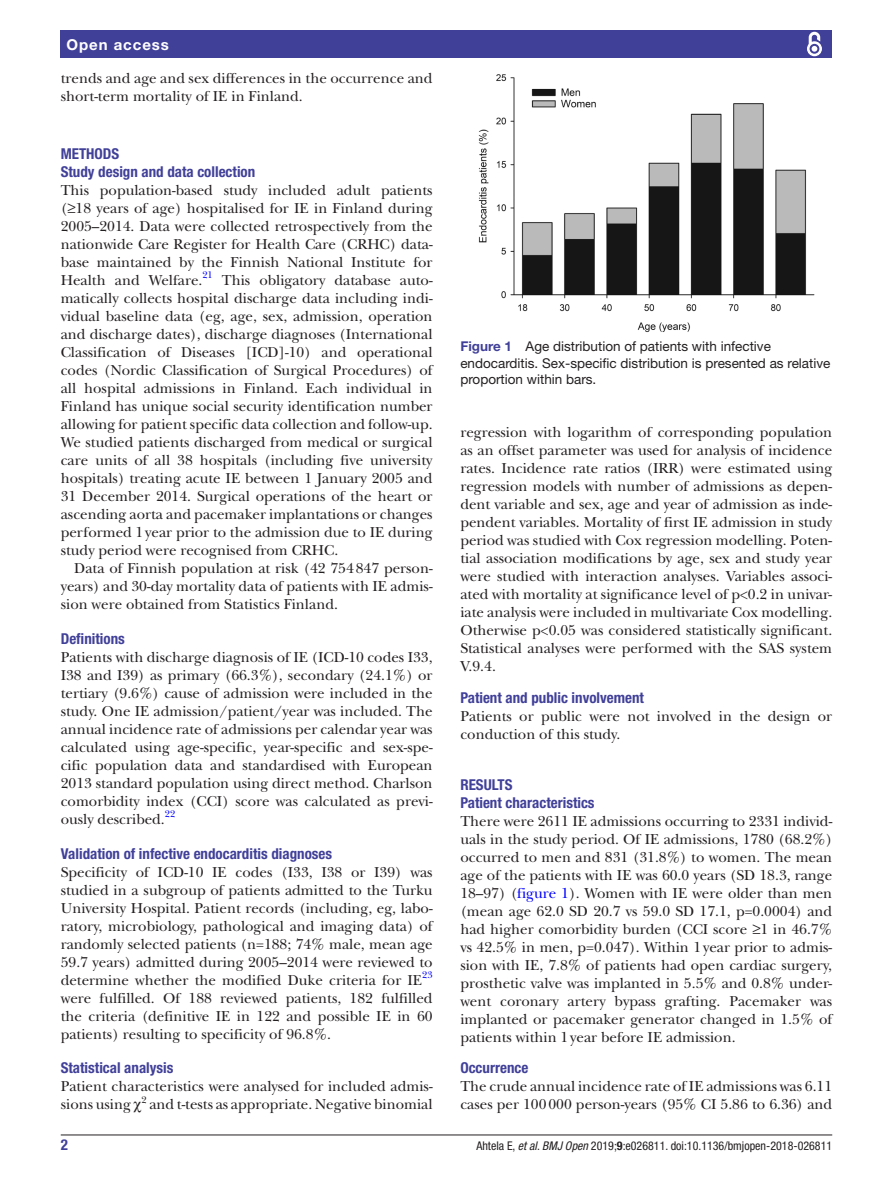
<style>
.page{position:relative;width:893px;height:1191px;background:#fff}
.page>*{position:absolute;margin:0;border:0;box-sizing:border-box;transform-origin:0 0}
.t1{font:15px/18px "New Baskerville";color:#231f20;text-align:justify}
.t2{font:700 condensed 15px/18px "Helvetica Neue LT Std";color:#414099}
.t3{font:700 15px "Helvetica Neue LT Std";letter-spacing:.065em;color:#fff}
.t4{font:13.5px/16.2px "Helvetica Neue LT Std";color:#231f20}
.t5{font:condensed 12px "Helvetica Neue LT Std";color:#231f20}
.t6{font:9.9px "New Baskerville";color:#00f}
.t7{font:9.9px "New Baskerville";color:#231f20}
.s1{font-weight:700;color:#414099}
.s2{color:#00f}
.s3{font-style:italic}
.s4{font-weight:700}
</style>
<div class="page">
<hr style="left:61px;top:1134px;width:771px;height:1px;background:#231f20">
<div style="left:61px;top:31px;width:771px;height:27px;background:#414099"></div>
<svg style="left:807px;top:31px;width:15px;height:26px"></svg>
<img style="left:478px;top:74px;width:337px;height:258px">
<p class="t3" style="left:66px;top:35px;width:104px">Open access</p>
<p class="t1" style="left:61px;top:69px;width:373px">trends and age and sex differences in the occurrence and short-term mortality of IE in Finland.</p>
<p class="t2" style="left:61px;top:145px;width:196px">Methods<br>Study design and data collection</p>
<p class="t1" style="left:61px;top:181px;width:373px">This population-based study included adult patients (≥18 years of age) hospitalised for IE in Finland during 2005–2014. Data were collected retrospectively from the nationwide Care Register for Health Care (CRHC) data&shy;base maintained by the Finnish National Institute for Health and Welfare.<sup>21</sup></p>
<p class="t1" style="left:61px;top:271px;width:373px;text-indent:161px">This obligatory database auto&shy;matically collects hospital discharge data including indi&shy;vidual baseline data (eg, age, sex, admission, operation and discharge dates), discharge diagnoses (International Classification of Diseases [ICD]-10) and operational codes (Nordic Classification of Surgical Procedures) of all hospital admissions in Finland. Each individual in Finland has unique social security identification number allowing for patient specific data collection and follow-up.<br>We studied patients discharged from medical or surgical care units of all 38 hospitals (including five university hospitals) treating acute IE between 1 January 2005 and 31 December 2014. Surgical operations of the heart or ascending aorta and pacemaker implantations or changes performed 1year prior to the admission due to IE during study period were recognised from CRHC.</p>
<p class="t1" style="left:61px;top:559px;width:373px;text-indent:14px">Data of Finnish population at risk (42 754847 person&shy;years) and 30-day mortality data of patients with IE admis&shy;sion were obtained from Statistics Finland.</p>
<p class="t2" style="left:61px;top:629px;width:66px">Definitions</p>
<p class="t1" style="left:61px;top:648px;width:373px">Patients with discharge diagnosis of IE (ICD-10 codes I33, I38 and I39) as primary (66.3%), secondary (24.1%) or tertiary (9.6%) cause of admission were included in the study. One IE admission/patient/year was included. The annual incidence rate of admissions per calendar year was calculated using age-specific, year-specific and sex-spe&shy;cific population data and standardised with European 2013 standard population using direct method. Charlson comorbidity index (CCI) score was calculated as previ&shy;ously described.</p>
<p class="t6" style="left:165px;top:808px;width:12px">22</p>
<p class="t2" style="left:61px;top:844px;width:273px">Validation of infective endocarditis diagnoses</p>
<p class="t1" style="left:61px;top:863px;width:373px">Specificity of ICD-10 IE codes (I33, I38 or I39) was studied in a subgroup of patients admitted to the Turku University Hospital. Patient records (including, eg, labo&shy;ratory, microbiology, pathological and imaging data) of randomly selected patients (n=188; 74% male, mean age 59.7 years) admitted during 2005–2014 were reviewed to determine whether the modified Duke criteria for IE</p>
<p class="t6" style="left:422px;top:969px;width:12px">23</p>
<p class="t1" style="left:61px;top:989px;width:373px">were fulfilled. Of 188 reviewed patients, 182 fulfilled the criteria (definitive IE in 122 and possible IE in 60 patients) resulting to specificity of 96.8%.</p>
<p class="t2" style="left:61px;top:1058px;width:114px">Statistical analysis</p>
<p class="t1" style="left:61px;top:1077px;width:373px">Patient characteristics were analysed for included admis&shy;sions using</p>
<p class="t7" style="left:142px;top:1093px;width:7px">2</p>
<p class="t1" style="left:149px;top:1095px;width:285px">and t-tests as appropriate. Negative binomial</p>
<p class="t4" style="left:460px;top:338px;width:372px"><span class="s1">Figure 1</span> Age distribution of patients with infective endocarditis. Sex-specific distribution is presented as relative proportion within bars.</p>
<p class="t1" style="left:460px;top:423px;width:373px">regression with logarithm of corresponding population as an offset parameter was used for analysis of incidence rates. Incidence rate ratios (IRR) were estimated using regression models with number of admissions as depen&shy;dent variable and sex, age and year of admission as inde&shy;pendent variables. Mortality of first IE admission in study period was studied with Cox regression modelling. Poten&shy;tial association modifications by age, sex and study year were studied with interaction analyses. Variables associ&shy;ated with mortality at significance level of p&lt;0.2 in univar&shy;iate analysis were included in multivariate Cox modelling.<br>Otherwise p&lt;0.05 was considered statistically significant.<br>Statistical analyses were performed with the SAS system V.9.4.</p>
<p class="t2" style="left:460px;top:688px;width:185px">Patient and public involvement</p>
<p class="t1" style="left:460px;top:707px;width:373px">Patients or public were not involved in the design or conduction of this study.</p>
<p class="t2" style="left:460px;top:775px;width:136px">Results<br>Patient characteristics</p>
<p class="t1" style="left:460px;top:812px;width:373px">There were 2611 IE admissions occurring to 2331 individ&shy;uals in the study period. Of IE admissions, 1780 (68.2%) occurred to men and 831 (31.8%) to women. The mean age of the patients with IE was 60.0 years (SD 18.3, range 18–97) (<span class="s2">figure 1</span>). Women with IE were older than men (mean age 62.0 SD 20.7 vs 59.0 SD 17.1, p=0.0004) and had higher comorbidity burden (CCI score ≥1 in 46.7% vs 42.5% in men, p=0.047). Within 1year prior to admis&shy;sion with IE, 7.8% of patients had open cardiac surgery, prosthetic valve was implanted in 5.5% and 0.8% under&shy;went coronary artery bypass grafting. Pacemaker was implanted or pacemaker generator changed in 1.5% of patients within 1year before IE admission.</p>
<p class="t2" style="left:460px;top:1058px;width:70px">Occurrence</p>
<p class="t1" style="left:460px;top:1077px;width:373px">The crude annual incidence rate of IE admissions was 6.11 cases per 100000 person-years (95% CI 5.86 to 6.36) and</p>
<p class="t2" style="left:61px;top:1135px;width:9px">2</p>
<p class="t5" style="left:476px;top:1138px;width:357px">Ahtela E, <span class="s3">et al</span>. <span class="s3">BMJ Open</span> 2019;<span class="s4">9</span>:e026811. doi:10.1136/bmjopen-2018-026811</p>
</div>
